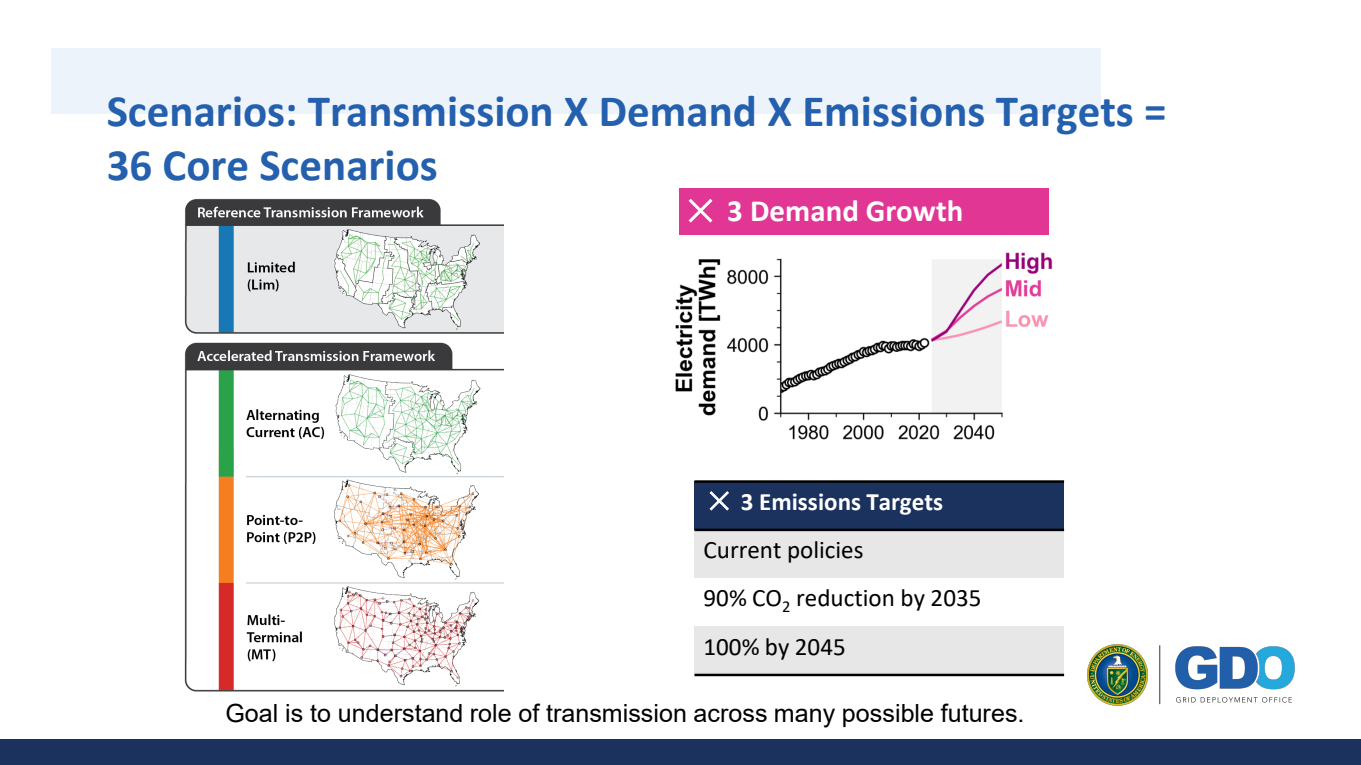
<style>
.page{position:relative;width:1361px;height:765px;background:#fff}
.page>*{position:absolute;margin:0;border:0;box-sizing:border-box;transform-origin:0 0}
.t1{font:700 45px/54.1px "Calibri";color:#2460ad}
.t2{font:700 30.88px "Calibri";color:#fff}
.t3{font:25px "Arial";color:#000}
.t4{font:25px "Calibri";color:#000}
.t5{font:700 25px "Calibri";color:#fff}
</style>
<div class="page">
<div style="left:51px;top:48px;width:1049px;height:66px;background:#ecf3fa"></div>
<img style="left:1052px;top:638px;width:243px;height:68px">
<div style="left:0;top:739px;width:1360px;height:26px;background:#1a325d"></div>
<img style="left:184px;top:198px;width:319px;height:494px">
<div style="left:678px;top:188px;width:370px;height:46px;background:#e23695"></div>
<div style="left:694px;top:482px;width:369px;height:48px;background:#1a325d"></div>
<div style="left:694px;top:530px;width:369px;height:48px;background:#e7e7e7"></div>
<div style="left:694px;top:627px;width:369px;height:48px;background:#e7e7e7"></div>
<hr style="left:694px;top:529px;width:369px;height:2px;background:#000">
<hr style="left:694px;top:480px;width:369px;height:3px;background:#000">
<hr style="left:694px;top:674px;width:369px;height:2px;background:#000">
<img style="left:675px;top:252px;width:378px;height:188px">
<h2 class="t1" style="left:107px;top:83px;width:1061px">Scenarios: Transmission X Demand X Emissions Targets =<br>36 Core Scenarios</h2>
<h3 class="t2" style="left:687px;top:189px;width:277px">✕ 3 Demand Growth</h3>
<h3 class="t5" style="left:709px;top:484px;width:235px">✕ 3 Emissions Targets</h3>
<p class="t4" style="left:703px;top:532px;width:161px">Current policies</p>
<p class="t4" style="left:703px;top:581px;width:279px">90% CO<sub>2</sub> reduction by 2035</p>
<p class="t4" style="left:703px;top:629px;width:144px">100% by 2045</p>
<p class="t3" style="left:225px;top:696px;width:800px">Goal is to understand role of transmission across many possible futures.</p>
</div>
